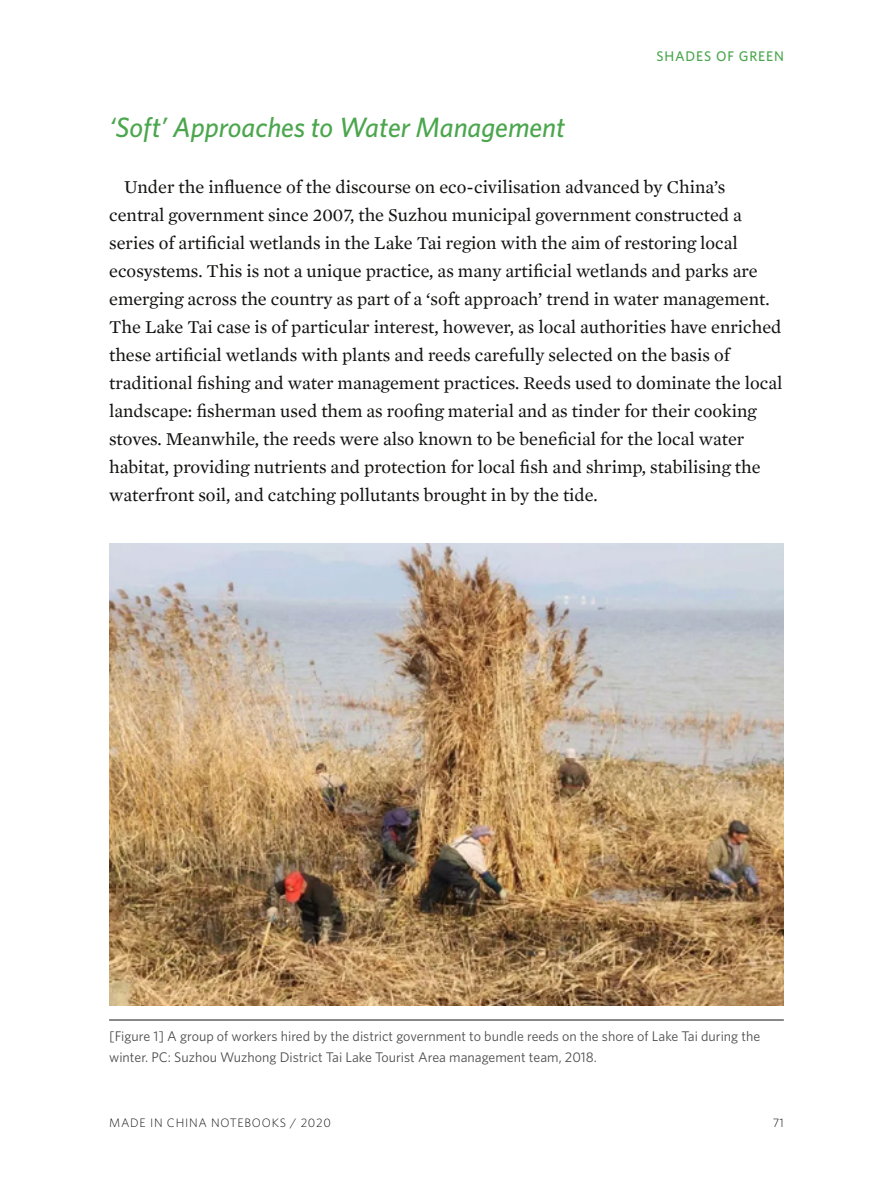
<style>
.page{position:relative;width:893px;height:1191px;background:#fff}
.page>*{position:absolute;margin:0;border:0;box-sizing:border-box;transform-origin:0 0}
.t1{font:italic 500 28px "Whitney HTF";color:#4ba64d}
.t2{font:18.38px/28px "Mercury Text G2";color:#131412}
.t3{font:14px/21px "Whitney HTF";color:#4e4d4d}
.t4{font:500 14px "Whitney HTF";letter-spacing:.06em;color:#4ba64d}
.t5{font:300 12.25px "Whitney HTF";letter-spacing:.06em;color:#131412}
</style>
<div class="page">
<img style="left:109px;top:543px;width:675px;height:462px">
<hr style="left:109px;top:1019px;width:675px;height:1px;background:#4e4d4d">
<p class="t4" style="left:656px;top:47px;width:129px">SHADES OF GREEN</p>
<h1 class="t1" style="left:109px;top:111px;width:457px">‘Soft’ Approaches to Water Management</h1>
<p class="t2" style="left:109px;top:173px;width:675px;text-indent:15px">Under the influence of the discourse on eco-civilisation advanced by China’s central government since 2007, the Suzhou municipal government constructed a series of artificial wetlands in the Lake Tai region with the aim of restoring local ecosystems. This is not a unique practice, as many artificial wetlands and parks are emerging across the country as part of a ‘soft approach’ trend in water management.<br>The Lake Tai case is of particular interest, however, as local authorities have enriched these artificial wetlands with plants and reeds carefully selected on the basis of traditional fishing and water management practices. Reeds used to dominate the local landscape: fisherman used them as roofing material and as tinder for their cooking stoves. Meanwhile, the reeds were also known to be beneficial for the local water habitat, providing nutrients and protection for local fish and shrimp, stabilising the waterfront soil, and catching pollutants brought in by the tide.</p>
<p class="t3" style="left:109px;top:1024px;width:653px">[Figure 1] A group of workers hired by the district government to bundle reeds on the shore of Lake Tai during the winter. PC: Suzhou Wuzhong District Tai Lake Tourist Area management team, 2018.</p>
<p class="t5" style="left:109px;top:1115px;width:223px">MADE IN CHINA NOTEBOOKS / 2020</p>
<p class="t5" style="left:773px;top:1115px;width:13px">71</p>
</div>
